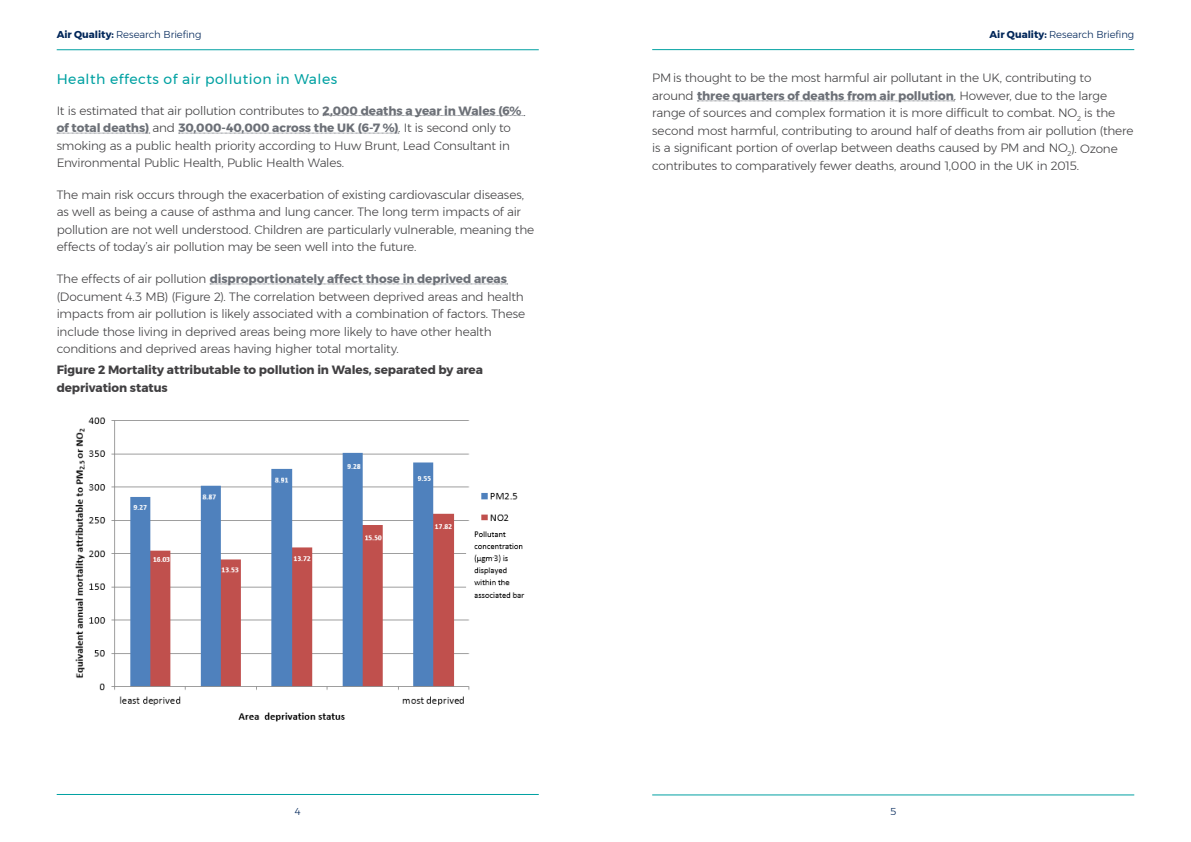
<style>
.page{position:relative;width:1191px;height:842px;background:#fff}
.page>*{position:absolute;margin:0;border:0;box-sizing:border-box;transform-origin:0 0}
.t1{font:14px "Montserrat";letter-spacing:.035em;color:#00a1a2}
.t2{font:300 12px/17.5px "Montserrat";letter-spacing:-.015em;color:#414042}
.t3{font:700 12px/17.5px "Montserrat";letter-spacing:-.005em;color:#414042}
.t4{font:300 10px "Montserrat";letter-spacing:-.005em;color:#002659}
.s1{font-weight:700}
.s2{font-weight:700;color:#6c7077}
</style>
<div class="page">
<hr style="left:57px;top:794px;width:482px;height:1px;background:#00a1a2">
<hr style="left:652px;top:795px;width:482px;height:1px;background:#00a1a2">
<hr style="left:652px;top:49px;width:482px;height:1px;background:#00a1a2">
<hr style="left:57px;top:49px;width:482px;height:1px;background:#00a1a2">
<svg style="left:323px;top:115px;width:202px;height:1px"></svg>
<svg style="left:57px;top:133px;width:93px;height:1px"></svg>
<svg style="left:179px;top:133px;width:220px;height:1px"></svg>
<svg style="left:210px;top:284px;width:298px;height:1px"></svg>
<svg style="left:697px;top:101px;width:257px;height:1px"></svg>
<img style="left:75px;top:417px;width:450px;height:305px">
<p class="t4" style="left:57px;top:27px;width:146px"><span class="s1">Air Quality:</span> Research Briefing</p>
<p class="t4" style="left:989px;top:27px;width:146px"><span class="s1">Air Quality:</span> Research Briefing</p>
<p class="t1" style="left:57px;top:69px;width:282px">Health effects of air pollution in Wales</p>
<p class="t2" style="left:57px;top:101px;width:466px">It is estimated that air pollution contributes to <span class="s2">2,000 deaths a year in Wales (6% of total deaths)</span> and <span class="s2">30,000-40,000 across the UK (6-7 %)</span>. It is second only to smoking as a public health priority according to Huw Brunt, Lead Consultant in Environmental Public Health, Public Health Wales.</p>
<p class="t2" style="left:57px;top:186px;width:479px">The main risk occurs through the exacerbation of existing cardiovascular diseases, as well as being a cause of asthma and lung cancer. The long term impacts of air pollution are not well understood. Children are particularly vulnerable, meaning the effects of today’s air pollution may be seen well into the future.</p>
<p class="t2" style="left:57px;top:270px;width:470px">The effects of air pollution <span class="s2">disproportionately affect those in deprived areas </span>(Document 4.3 MB) (Figure 2). The correlation between deprived areas and health impacts from air pollution is likely associated with a combination of factors. These include those living in deprived areas being more likely to have other health conditions and deprived areas having higher total mortality.</p>
<p class="t2" style="left:652px;top:69px;width:483px">PM is thought to be the most harmful air pollutant in the UK, contributing to around <span class="s2">three quarters of deaths from air pollution</span>. However, due to the large range of sources and complex formation it is more difficult to combat. NO<sub>2</sub> is the second most harmful, contributing to around half of deaths from air pollution (there is a significant portion of overlap between deaths caused by PM and NO<sub>2</sub>). Ozone contributes to comparatively fewer deaths, around 1,000 in the UK in 2015.</p>
<p class="t3" style="left:57px;top:361px;width:428px">Figure 2 Mortality attributable to pollution in Wales, separated by area deprivation status</p>
<p class="t4" style="left:295px;top:804px;width:7px">4</p>
<p class="t4" style="left:890px;top:804px;width:8px">5</p>
</div>
